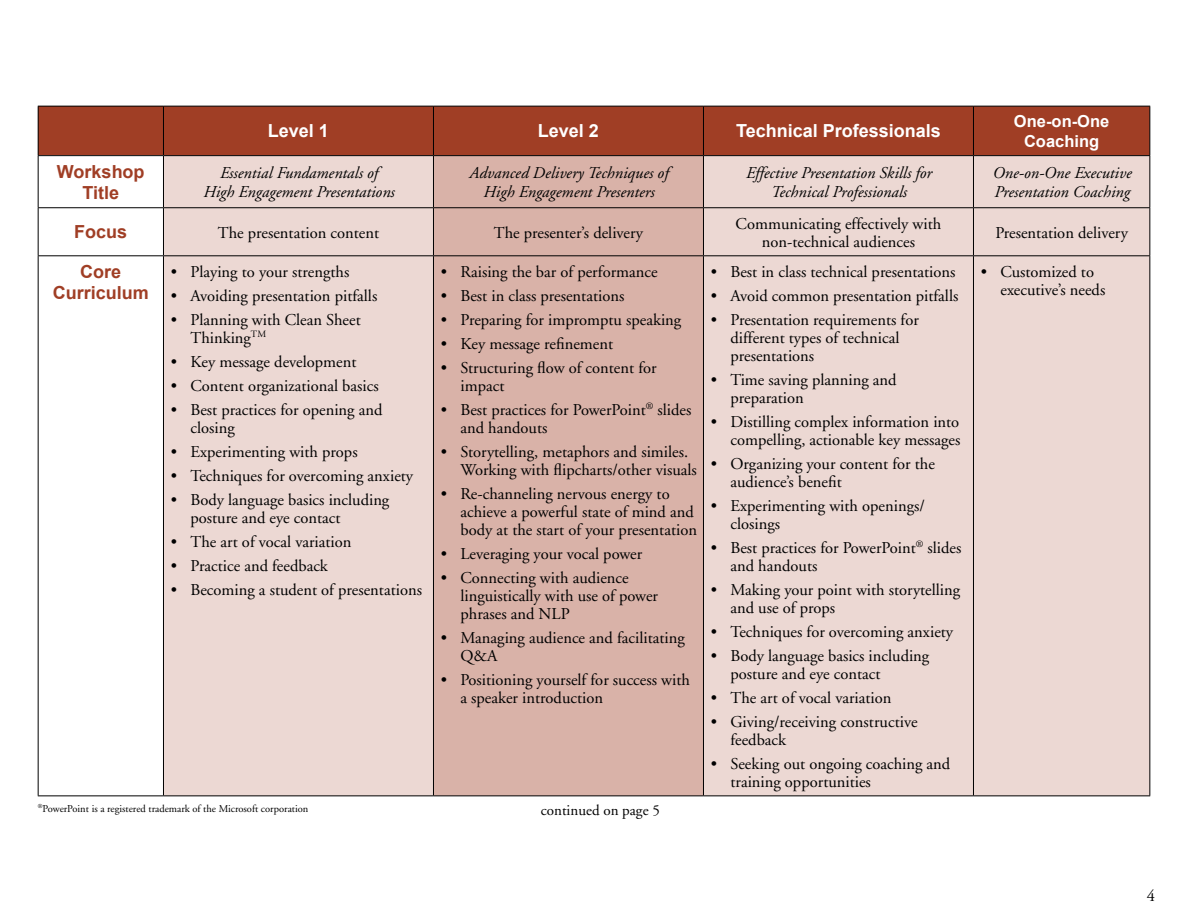
<style>
.page{position:relative;width:1188px;height:918px;background:#fff}
.page>*{position:absolute;margin:0;border:0;box-sizing:border-box;transform-origin:0 0}
.t1{font:700 18px "Arial";color:#fff}
.t2{font:700 18px/21px "Arial";color:#a03e25;text-align:center}
.t3{font:16.5px/18px "Adobe Garamond";color:#000}
.t4{font:italic 16.5px/19.5px "Adobe Garamond";color:#000;text-align:center}
.t5{font:700 16.5px/19.5px "Arial";color:#fff;text-align:center}
.t6{font:15px "Adobe Garamond";color:#000}
.t7{font:10.5px "Adobe Garamond";color:#000}
</style>
<div class="page">
<div style="left:38px;top:106px;width:125px;height:50px;background:#a03e25"></div>
<div style="left:164px;top:107px;width:985px;height:48px;background:#a03e25"></div>
<div style="left:164px;top:156px;width:985px;height:639px;background:#ecd8d3"></div>
<div style="left:434px;top:156px;width:269px;height:639px;background:#d9b2a8"></div>
<hr style="left:38px;top:106px;width:125px;height:1px;background:#000">
<hr style="left:38px;top:107px;width:1px;height:48px;background:#000">
<hr style="left:163px;top:106px;width:270px;height:1px;background:#000">
<hr style="left:163px;top:107px;width:1px;height:48px;background:#000">
<hr style="left:433px;top:106px;width:270px;height:1px;background:#000">
<hr style="left:433px;top:107px;width:1px;height:48px;background:#000">
<hr style="left:703px;top:106px;width:270px;height:1px;background:#000">
<hr style="left:703px;top:107px;width:1px;height:48px;background:#000">
<hr style="left:973px;top:106px;width:177px;height:1px;background:#000">
<hr style="left:973px;top:107px;width:1px;height:48px;background:#000">
<hr style="left:1149px;top:107px;width:1px;height:48px;background:#000">
<hr style="left:38px;top:155px;width:125px;height:1px;background:#000">
<hr style="left:38px;top:156px;width:1px;height:51px;background:#000">
<hr style="left:163px;top:155px;width:270px;height:1px;background:#000">
<hr style="left:163px;top:156px;width:1px;height:51px;background:#000">
<hr style="left:433px;top:155px;width:270px;height:1px;background:#000">
<hr style="left:433px;top:156px;width:1px;height:51px;background:#000">
<hr style="left:703px;top:155px;width:270px;height:1px;background:#000">
<hr style="left:703px;top:156px;width:1px;height:51px;background:#000">
<hr style="left:973px;top:155px;width:177px;height:1px;background:#000">
<hr style="left:973px;top:156px;width:1px;height:51px;background:#000">
<hr style="left:1149px;top:156px;width:1px;height:51px;background:#000">
<hr style="left:38px;top:207px;width:125px;height:1px;background:#000">
<hr style="left:38px;top:208px;width:1px;height:47px;background:#000">
<hr style="left:163px;top:207px;width:270px;height:1px;background:#000">
<hr style="left:163px;top:208px;width:1px;height:47px;background:#000">
<hr style="left:433px;top:207px;width:270px;height:1px;background:#000">
<hr style="left:433px;top:208px;width:1px;height:47px;background:#000">
<hr style="left:703px;top:207px;width:270px;height:1px;background:#000">
<hr style="left:703px;top:208px;width:1px;height:47px;background:#000">
<hr style="left:973px;top:207px;width:177px;height:1px;background:#000">
<hr style="left:973px;top:208px;width:1px;height:47px;background:#000">
<hr style="left:1149px;top:208px;width:1px;height:47px;background:#000">
<hr style="left:38px;top:255px;width:125px;height:1px;background:#000">
<hr style="left:38px;top:256px;width:1px;height:539px;background:#000">
<hr style="left:163px;top:255px;width:270px;height:1px;background:#000">
<hr style="left:163px;top:256px;width:1px;height:539px;background:#000">
<hr style="left:433px;top:255px;width:270px;height:1px;background:#000">
<hr style="left:433px;top:256px;width:1px;height:539px;background:#000">
<hr style="left:703px;top:255px;width:270px;height:1px;background:#000">
<hr style="left:703px;top:256px;width:1px;height:539px;background:#000">
<hr style="left:973px;top:255px;width:177px;height:1px;background:#000">
<hr style="left:973px;top:256px;width:1px;height:539px;background:#000">
<hr style="left:1149px;top:256px;width:1px;height:539px;background:#000">
<hr style="left:38px;top:795px;width:125px;height:1px;background:#000">
<hr style="left:163px;top:795px;width:270px;height:1px;background:#000">
<hr style="left:703px;top:795px;width:270px;height:1px;background:#000">
<hr style="left:973px;top:795px;width:177px;height:1px;background:#000">
<hr style="left:433px;top:795px;width:270px;height:1px;background:#000">
<p class="t1" style="left:268px;top:119px;width:63px">Level 1</p>
<p class="t1" style="left:538px;top:119px;width:63px">Level 2</p>
<p class="t1" style="left:736px;top:119px;width:206px">Technical Professionals</p>
<p class="t5" style="left:1014px;top:112px;width:97px">One-on-One<br>Coaching</p>
<p class="t2" style="left:57px;top:161px;width:89px">Workshop<br>Title</p>
<p class="t4" style="left:203px;top:163px;width:193px">Essential Fundamentals of<br>High Engagement Presentations</p>
<p class="t4" style="left:469px;top:163px;width:201px">Advanced Delivery Techniques of<br>High Engagement Presenters</p>
<p class="t4" style="left:746px;top:163px;width:187px">Effective Presentation Skills for<br>Technical Professionals</p>
<p class="t4" style="left:992px;top:163px;width:140px;text-align:left">One-on-One Executive<br>Presentation Coaching</p>
<p class="t2" style="left:74px;top:222px;width:55px">Focus</p>
<p class="t3" style="left:218px;top:224px;width:163px">The presentation content</p>
<p class="t3" style="left:494px;top:224px;width:151px">The presenter’s delivery</p>
<p class="t3" style="left:736px;top:215px;width:207px;text-align:center">Communicating effectively with non-technical audiences</p>
<p class="t3" style="left:995px;top:224px;width:134px">Presentation delivery</p>
<p class="t2" style="left:53px;top:262px;width:98px">Core<br>Curriculum</p>
<p class="t3" style="left:171px;top:263px;width:180px">• Playing to your strengths</p>
<p class="t3" style="left:1000px;top:263px;width:106px;text-indent:-20px">• Customized to executive’s needs</p>
<p class="t3" style="left:441px;top:263px;width:218px">• Raising the bar of performance</p>
<p class="t3" style="left:441px;top:287px;width:185px">• Best in class presentations</p>
<p class="t3" style="left:441px;top:311px;width:242px">• Preparing for impromptu speaking</p>
<p class="t3" style="left:441px;top:335px;width:174px">• Key message refinement</p>
<p class="t3" style="left:460px;top:359px;width:198px;text-indent:-20px">• Structuring flow of content for impact</p>
<p class="t3" style="left:460px;top:401px;width:232px;text-indent:-19px">• Best practices for PowerPoint<sup>®</sup> slides and handouts</p>
<p class="t3" style="left:460px;top:443px;width:238px;text-indent:-20px">• Storytelling, metaphors and similes.<br>Working with flipcharts/other visuals</p>
<p class="t3" style="left:460px;top:485px;width:238px;text-indent:-20px">• Re-channeling nervous energy to achieve a powerful state of mind and body at the start of your presentation</p>
<p class="t3" style="left:441px;top:545px;width:203px">• Leveraging your vocal power</p>
<p class="t3" style="left:460px;top:569px;width:199px;text-indent:-20px">• Connecting with audience linguistically with use of power phrases and NLP</p>
<p class="t3" style="left:460px;top:629px;width:226px;text-indent:-20px">• Managing audience and facilitating<br>Q&amp;A</p>
<p class="t3" style="left:460px;top:671px;width:231px;text-indent:-20px">• Positioning yourself for success with a speaker introduction</p>
<p class="t3" style="left:711px;top:263px;width:246px">• Best in class technical presentations</p>
<p class="t3" style="left:711px;top:287px;width:249px">• Avoid common presentation pitfalls</p>
<p class="t3" style="left:730px;top:311px;width:190px;text-indent:-20px">• Presentation requirements for different types of technical presentations</p>
<p class="t3" style="left:730px;top:371px;width:168px;text-indent:-20px">• Time saving planning and preparation</p>
<p class="t3" style="left:711px;top:413px;width:251px;text-align:right">• Distilling complex information into compelling, actionable key messages</p>
<p class="t3" style="left:730px;top:455px;width:206px;text-indent:-20px">• Organizing your content for the audience’s benefit</p>
<p class="t3" style="left:730px;top:497px;width:196px;text-indent:-20px">• Experimenting with openings/ closings</p>
<p class="t3" style="left:730px;top:539px;width:232px;text-indent:-19px">• Best practices for PowerPoint<sup>®</sup> slides and handouts</p>
<p class="t3" style="left:730px;top:581px;width:231px;text-indent:-20px">• Making your point with storytelling and use of props</p>
<p class="t3" style="left:711px;top:623px;width:244px">• Techniques for overcoming anxiety</p>
<p class="t3" style="left:730px;top:647px;width:200px;text-indent:-20px">• Body language basics including posture and eye contact</p>
<p class="t3" style="left:711px;top:689px;width:182px">• The art of vocal variation</p>
<p class="t3" style="left:730px;top:713px;width:189px;text-indent:-20px">• Giving/receiving constructive feedback</p>
<p class="t3" style="left:730px;top:755px;width:221px;text-indent:-20px">• Seeking out ongoing coaching and training opportunities</p>
<p class="t3" style="left:171px;top:287px;width:208px">• Avoiding presentation pitfalls</p>
<p class="t3" style="left:190px;top:311px;width:172px;text-indent:-20px">• Planning with Clean Sheet<br>Thinking<sup>TM</sup></p>
<p class="t3" style="left:171px;top:353px;width:187px">• Key message development</p>
<p class="t3" style="left:171px;top:377px;width:209px">• Content organizational basics</p>
<p class="t3" style="left:190px;top:401px;width:194px;text-indent:-20px">• Best practices for opening and closing</p>
<p class="t3" style="left:171px;top:443px;width:188px">• Experimenting with props</p>
<p class="t3" style="left:171px;top:467px;width:244px">• Techniques for overcoming anxiety</p>
<p class="t3" style="left:190px;top:491px;width:200px;text-indent:-20px">• Body language basics including posture and eye contact</p>
<p class="t3" style="left:171px;top:533px;width:182px">• The art of vocal variation</p>
<p class="t3" style="left:171px;top:557px;width:158px">• Practice and feedback</p>
<p class="t3" style="left:171px;top:581px;width:253px">• Becoming a student of presentations</p>
<p class="t7" style="left:38px;top:803px;width:272px"><sup>®</sup>PowerPoint is a registered trademark of the Microsoft corporation</p>
<p class="t6" style="left:541px;top:802px;width:120px">continued on page 5</p>
<p class="t3" style="left:1147px;top:887px;width:10px">4</p>
</div>
